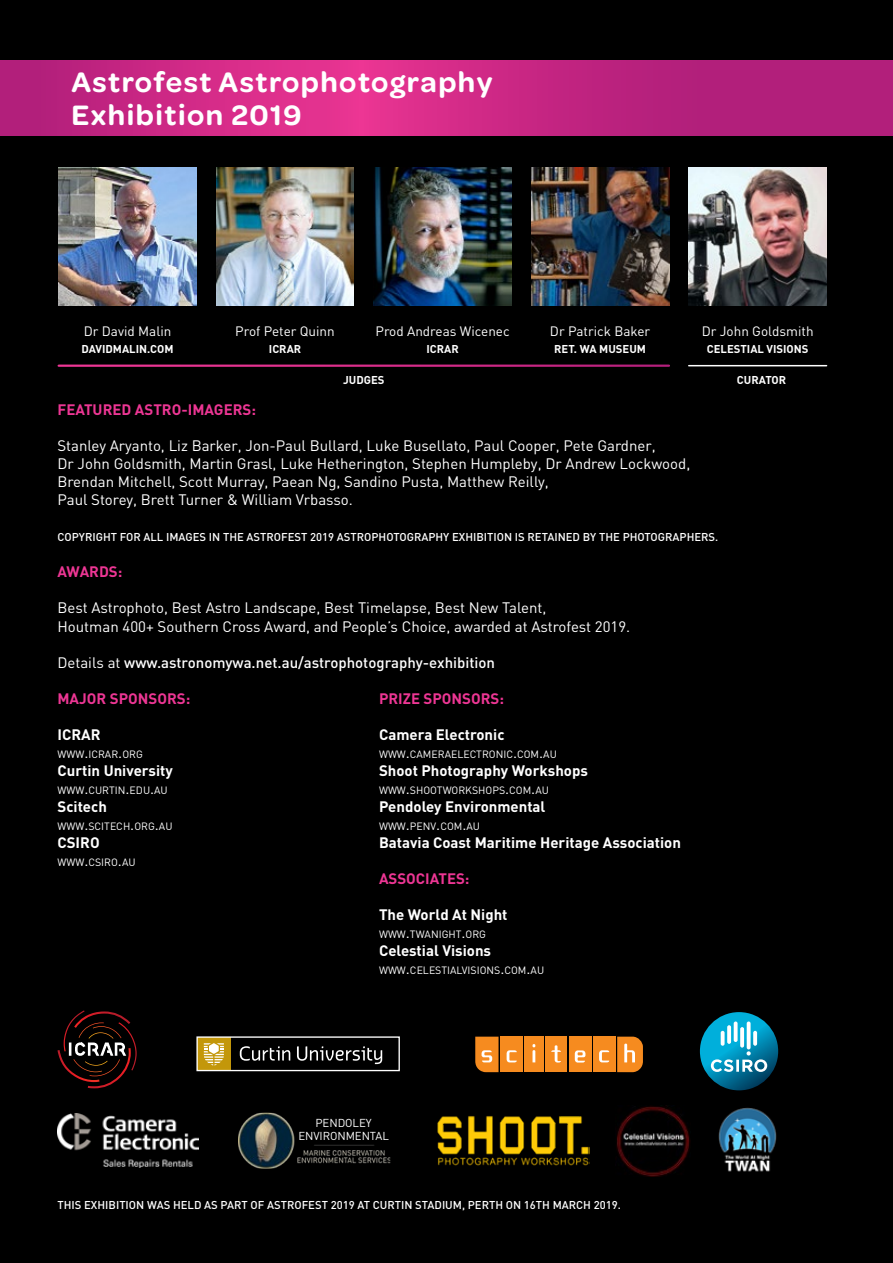
<style>
.page{position:relative;width:893px;height:1263px;background:#000}
.page>*{position:absolute;margin:0;border:0;box-sizing:border-box;transform-origin:0 0}
.t1{font:600 30px/33px "Omnes";letter-spacing:.05em;color:#fff}
.t2{font:15px/18px "DIN";color:#fff}
.t3{font:700 15px "DIN";color:#fff}
.t4{font:700 15px "DIN";color:#ed3694}
.t5{font:500 15px "DIN";color:#fff}
.t6{font:13.5px "DIN";color:#fff}
.t7{font:11.4px/12.6px "DIN";letter-spacing:-.005em;color:#fff;text-align:center}
.t8{font:500 11.25px "DIN";color:#fff}
.t9{font:700 11.25px "DIN";color:#fff}
.t10{font:10.5px "DIN";color:#fff}
.s1{font-weight:400}
.s2{font-size:15px}
</style>
<div class="page">
<svg style="left:0;top:61px;width:893px;height:75px;background:#c62682"></svg>
<img style="left:59px;top:167px;width:137px;height:138px">
<img style="left:216px;top:167px;width:138px;height:138px">
<img style="left:374px;top:167px;width:137px;height:138px">
<img style="left:531px;top:167px;width:138px;height:138px">
<img style="left:689px;top:167px;width:138px;height:138px">
<hr style="left:59px;top:365px;width:610px;height:2px;background:#fff">
<hr style="left:689px;top:365px;width:138px;height:1px;background:#fff">
<div style="left:197px;top:1037px;width:34px;height:33px;background:#c3970a"></div>
<svg style="left:204px;top:1043px;width:20px;height:22px"></svg>
<svg style="left:297px;top:1046px;width:85px;height:18px"></svg>
<svg style="left:240px;top:1046px;width:50px;height:15px"></svg>
<div style="left:196px;top:1036px;width:204px;height:35px;border:1px solid #fff"></div>
<svg style="left:57px;top:1010px;width:80px;height:78px"></svg>
<div style="left:500px;top:1037px;width:23px;height:35px;background:#f68b1f"></div>
<div style="left:525px;top:1037px;width:19px;height:35px;background:#f68b1f"></div>
<div style="left:545px;top:1037px;width:22px;height:35px;background:#f68b1f"></div>
<div style="left:569px;top:1037px;width:22px;height:35px;background:#f68b1f"></div>
<div style="left:593px;top:1037px;width:22px;height:35px;background:#f68b1f"></div>
<svg style="left:475px;top:1037px;width:24px;height:35px"></svg>
<svg style="left:507px;top:1050px;width:10px;height:12px"></svg>
<svg style="left:532px;top:1044px;width:3px;height:18px"></svg>
<svg style="left:551px;top:1045px;width:10px;height:17px"></svg>
<svg style="left:617px;top:1037px;width:26px;height:35px"></svg>
<svg style="left:599px;top:1050px;width:10px;height:12px"></svg>
<svg style="left:575px;top:1050px;width:10px;height:12px"></svg>
<svg style="left:700px;top:1012px;width:78px;height:78px;background:#028db6"></svg>
<svg style="left:711px;top:1051px;width:56px;height:21px"></svg>
<svg style="left:740px;top:1027px;width:4px;height:20px"></svg>
<svg style="left:727px;top:1025px;width:4px;height:19px"></svg>
<svg style="left:753px;top:1031px;width:4px;height:15px"></svg>
<svg style="left:721px;top:1031px;width:4px;height:15px"></svg>
<svg style="left:747px;top:1021px;width:4px;height:28px"></svg>
<svg style="left:734px;top:1021px;width:4px;height:21px"></svg>
<img style="left:58px;top:1113px;width:141px;height:55px">
<img style="left:238px;top:1113px;width:152px;height:55px">
<img style="left:437px;top:1116px;width:153px;height:50px">
<img style="left:616px;top:1105px;width:74px;height:71px">
<img style="left:718px;top:1107px;width:59px;height:65px">
<h1 class="t1" style="left:71px;top:63px;width:423px">Astrofest Astrophotography<br>Exhibition 2019</h1>
<p class="t6" style="left:84px;top:322px;width:89px">Dr David Malin</p>
<p class="t9" style="left:81px;top:342px;width:94px">DAVIDMALIN.COM</p>
<p class="t6" style="left:235px;top:322px;width:101px">Prof Peter Quinn</p>
<p class="t9" style="left:269px;top:342px;width:34px">ICRAR</p>
<p class="t6" style="left:375px;top:322px;width:136px">Prod Andreas Wicenec</p>
<p class="t9" style="left:426px;top:342px;width:34px">ICRAR</p>
<p class="t6" style="left:550px;top:322px;width:102px">Dr Patrick Baker</p>
<p class="t9" style="left:554px;top:342px;width:93px">RET. WA MUSEUM</p>
<p class="t6" style="left:702px;top:322px;width:113px">Dr John Goldsmith</p>
<p class="t9" style="left:707px;top:342px;width:103px">CELESTIAL VISIONS</p>
<p class="t9" style="left:343px;top:372px;width:43px">JUDGES</p>
<p class="t9" style="left:737px;top:372px;width:51px">CURATOR</p>
<p class="t4" style="left:57px;top:400px;width:200px">FEATURED ASTRO-IMAGERS:</p>
<p class="t2" style="left:57px;top:436px;width:634px">Stanley Aryanto, Liz Barker, Jon-Paul Bullard, Luke Busellato, Paul Cooper, Pete Gardner,<br>Dr John Goldsmith, Martin Grasl, Luke Hetherington, Stephen Humpleby, Dr Andrew Lockwood, Brendan Mitchell, Scott Murray, Paean Ng, Sandino Pusta, Matthew Reilly,<br>Paul Storey, Brett Turner &amp; William Vrbasso.</p>
<p class="t8" style="left:57px;top:530px;width:662px">COPYRIGHT FOR ALL IMAGES IN THE ASTROFEST 2019 ASTROPHOTOGRAPHY EXHIBITION IS RETAINED BY THE PHOTOGRAPHERS.</p>
<p class="t4" style="left:57px;top:562px;width:66px">AWARDS:</p>
<p class="t2" style="left:57px;top:599px;width:574px">Best Astrophoto, Best Astro Landscape, Best Timelapse, Best New Talent,<br>Houtman 400+ Southern Cross Award, and People’s Choice, awarded at Astrofest 2019.</p>
<p class="t5" style="left:57px;top:652px;width:439px"><span class="s1">Details at</span> www.astronomywa.net.au/astrophotography-exhibition</p>
<p class="t4" style="left:57px;top:688px;width:134px">MAJOR SPONSORS:</p>
<p class="t3" style="left:57px;top:724px;width:45px">ICRAR</p>
<p class="t10" style="left:57px;top:747px;width:87px">WWW<span class="s2">.</span>ICRAR<span class="s2">.</span>ORG</p>
<p class="t3" style="left:57px;top:761px;width:117px">Curtin University</p>
<p class="t10" style="left:57px;top:783px;width:112px">WWW<span class="s2">.</span>CURTIN<span class="s2">.</span>EDU<span class="s2">.</span>AU</p>
<p class="t3" style="left:57px;top:797px;width:51px">Scitech</p>
<p class="t10" style="left:57px;top:820px;width:117px">WWW<span class="s2">.</span>SCITECH<span class="s2">.</span>ORG<span class="s2">.</span>AU</p>
<p class="t3" style="left:57px;top:833px;width:44px">CSIRO</p>
<p class="t10" style="left:57px;top:856px;width:80px">WWW<span class="s2">.</span>CSIRO<span class="s2">.</span>AU</p>
<p class="t4" style="left:379px;top:688px;width:127px">PRIZE SPONSORS:</p>
<p class="t3" style="left:379px;top:724px;width:127px">Camera Electronic</p>
<p class="t10" style="left:379px;top:747px;width:179px">WWW<span class="s2">.</span>CAMERAELECTRONIC<span class="s2">.</span>COM<span class="s2">.</span>AU</p>
<p class="t3" style="left:379px;top:761px;width:210px">Shoot Photography Workshops</p>
<p class="t10" style="left:379px;top:783px;width:171px">WWW<span class="s2">.</span>SHOOTWORKSHOPS<span class="s2">.</span>COM<span class="s2">.</span>AU</p>
<p class="t3" style="left:379px;top:797px;width:168px">Pendoley Environmental</p>
<p class="t10" style="left:379px;top:820px;width:103px">WWW<span class="s2">.</span>PENV<span class="s2">.</span>COM<span class="s2">.</span>AU</p>
<p class="t3" style="left:379px;top:833px;width:303px">Batavia Coast Maritime Heritage Association</p>
<p class="t4" style="left:379px;top:869px;width:92px">ASSOCIATES:</p>
<p class="t3" style="left:379px;top:905px;width:130px">The World At Night</p>
<p class="t10" style="left:379px;top:928px;width:109px">WWW<span class="s2">.</span>TWANIGHT<span class="s2">.</span>ORG</p>
<p class="t3" style="left:379px;top:941px;width:114px">Celestial Visions</p>
<p class="t10" style="left:379px;top:964px;width:167px">WWW<span class="s2">.</span>CELESTIALVISIONS<span class="s2">.</span>COM<span class="s2">.</span>AU</p>
<p class="t7" style="left:298px;top:1116px;width:92px">PENDOLEY<br>ENVIRONMENTAL</p>
<p class="t8" style="left:57px;top:1197px;width:565px">THIS EXHIBITION WAS HELD AS PART OF ASTROFEST 2019 AT CURTIN STADIUM, PERTH ON 16TH MARCH 2019.</p>
</div>
